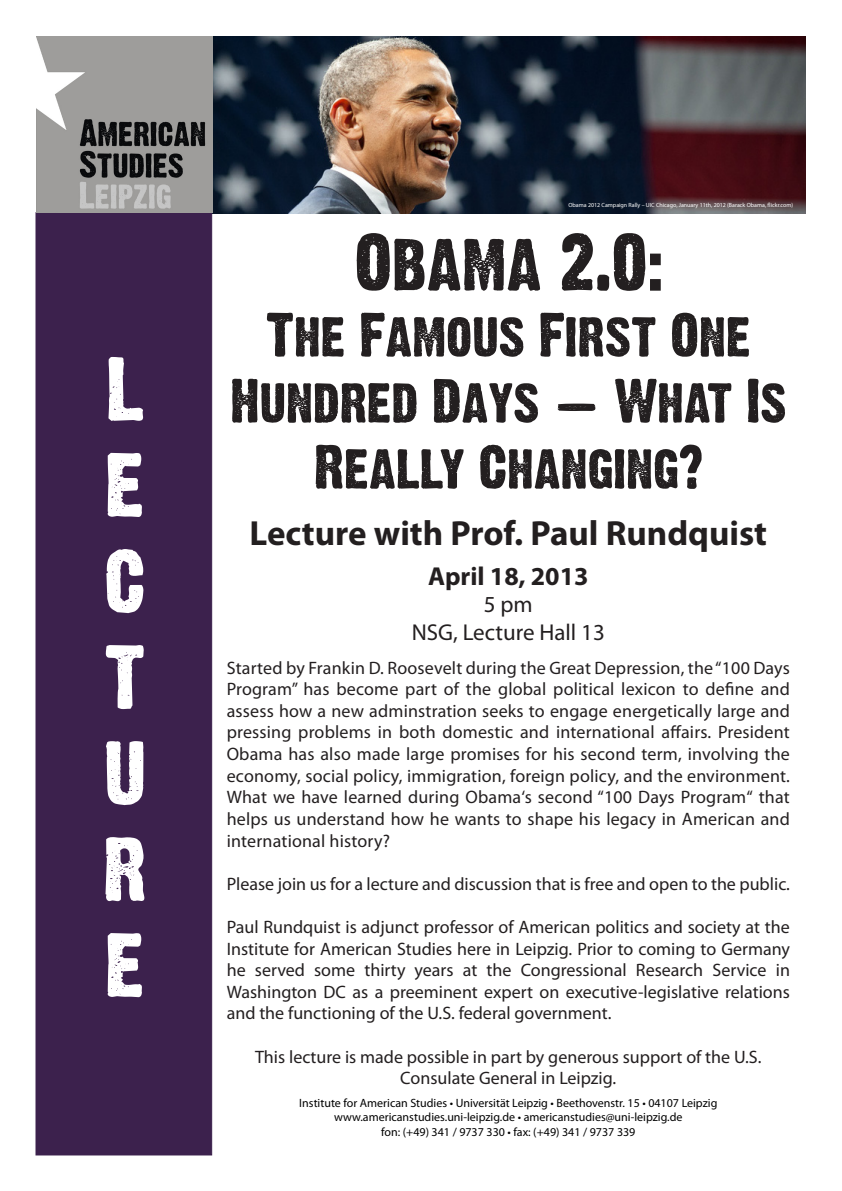
<style>
.page{position:relative;width:842px;height:1191px;background:#fff}
.page>*{position:absolute;margin:0;border:0;box-sizing:border-box;transform-origin:0 0}
.t1{font:700 35px "Myriad Pro";color:#231f20}
.t2{font:700 26px "Myriad Pro";color:#231f20}
.t3{font:23px/27.6px "Myriad Pro";color:#231f20;text-align:center}
.t4{font:18px/21.6px "Myriad Pro";color:#231f20;text-align:justify}
.t5{font:12px/14.4px "Myriad Pro";color:#000;text-align:center}
.t6{font:6px "Myriad Pro";color:#fff}
</style>
<div class="page">
<img style="left:213px;top:36px;width:592px;height:177px">
<div style="left:36px;top:212px;width:176px;height:943px;background:#3c214d;border:1px solid #3c214d"></div>
<img style="left:36px;top:36px;width:177px;height:177px">
<svg style="left:316px;top:444px;width:386px;height:45px"></svg>
<svg style="left:232px;top:379px;width:553px;height:44px"></svg>
<svg style="left:267px;top:313px;width:482px;height:44px"></svg>
<svg style="left:357px;top:233px;width:304px;height:58px"></svg>
<svg style="left:108px;top:933px;width:34px;height:64px"></svg>
<svg style="left:105px;top:837px;width:39px;height:64px"></svg>
<svg style="left:106px;top:741px;width:37px;height:64px"></svg>
<svg style="left:106px;top:645px;width:38px;height:64px"></svg>
<svg style="left:106px;top:549px;width:37px;height:64px"></svg>
<svg style="left:108px;top:453px;width:34px;height:64px"></svg>
<svg style="left:108px;top:357px;width:35px;height:64px"></svg>
<p class="t6" style="left:568px;top:201px;width:226px">Obama 2012 Campaign Rally – UIC Chicago, January 11th, 2012 (Barack Obama, flickr.com)</p>
<h1 class="t1" style="left:250px;top:510px;width:519px">Lecture with Prof. Paul Rundquist</h1>
<h2 class="t2" style="left:428px;top:559px;width:162px">April 18, 2013</h2>
<p class="t3" style="left:412px;top:590px;width:195px">5 pm<br>NSG, Lecture Hall 13</p>
<p class="t4" style="left:227px;top:656px;width:565px">Started by Frankin D. Roosevelt during the Great Depression, the “100 Days Program” has become part of the global political lexicon to define and assess how a new adminstration seeks to engage energetically large and pressing problems in both domestic and international affairs. President Obama has also made large promises for his second term, involving the economy, social policy, immigration, foreign policy, and the environment.<br>What we have learned during Obama‘s second “100 Days Program“ that helps us understand how he wants to shape his legacy in American and international history?</p>
<p class="t4" style="left:227px;top:872px;width:565px">Please join us for a lecture and discussion that is free and open to the public.</p>
<p class="t4" style="left:227px;top:915px;width:565px">Paul Rundquist is adjunct professor of American politics and society at the Institute for American Studies here in Leipzig. Prior to coming to Germany he served some thirty years at the Congressional Research Service in Washington DC as a preeminent expert on executive-legislative relations and the functioning of the U.S. federal government.</p>
<p class="t4" style="left:255px;top:1045px;width:508px;text-align:center">This lecture is made possible in part by generous support of the U.S.<br>Consulate General in Leipzig.</p>
<p class="t5" style="left:299px;top:1095px;width:420px">Institute for American Studies • Universität Leipzig • Beethovenstr. 15 • 04107 Leipzig www.americanstudies.uni-leipzig.de • americanstudies@uni-leipzig.de<br>fon: (+49) 341 / 9737 330 • fax: (+49) 341 / 9737 339</p>
</div>
